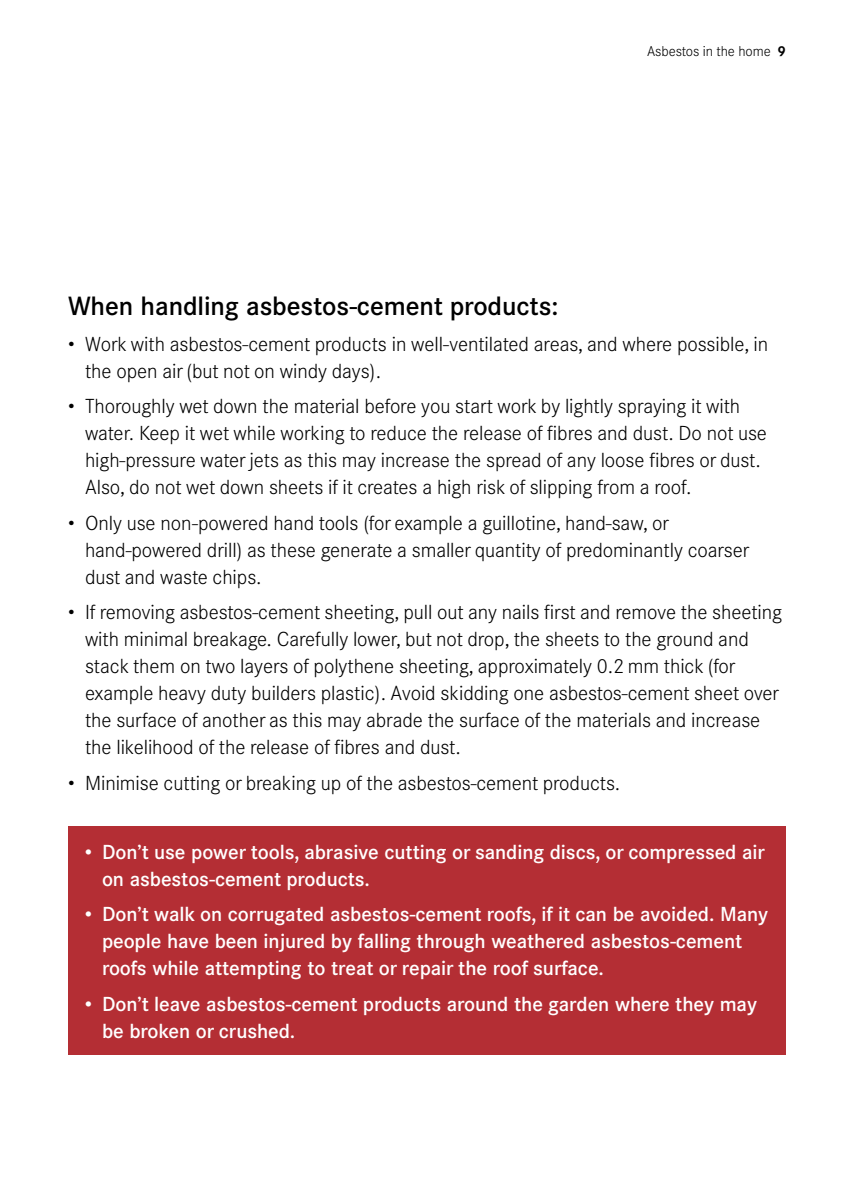
<style>
.page{position:relative;width:842px;height:1191px;background:#fff}
.page>*{position:absolute;margin:0;border:0;box-sizing:border-box;transform-origin:0 0}
.t1{font:500 26px "Corporate SBQ";letter-spacing:-.005em;color:#000}
.t2{font:300 20px/27px "Corporate SBQ";letter-spacing:-.005em;color:#000}
.t3{font:500 20px/27px "Corporate SBQ";letter-spacing:-.005em;color:#fff}
.t4{font:300 14px "Corporate SBQ";letter-spacing:-.005em;color:#000}
.s1{font-weight:700}
</style>
<div class="page">
<div style="left:68px;top:826px;width:717px;height:228px;background:#b42e34"></div>
<p class="t4" style="left:647px;top:43px;width:140px">Asbestos in the home <span class="s1">9</span></p>
<h1 class="t1" style="left:68px;top:290px;width:492px">When handling asbestos-cement products:</h1>
<p class="t2" style="left:85px;top:330px;width:685px;text-indent:-17px">• Work with asbestos-cement products in well-ventilated areas, and where possible, in the open air (but not on windy days).</p>
<p class="t2" style="left:85px;top:393px;width:683px;text-indent:-17px">• Thoroughly wet down the material before you start work by lightly spraying it with water. Keep it wet while working to reduce the release of fibres and dust. Do not use high-pressure water jets as this may increase the spread of any loose fibres or dust.<br>Also, do not wet down sheets if it creates a high risk of slipping from a roof.</p>
<p class="t2" style="left:85px;top:509px;width:666px;text-indent:-17px">• Only use non-powered hand tools (for example a guillotine, hand-saw, or hand‑powered drill) as these generate a smaller quantity of predominantly coarser dust and waste chips.</p>
<p class="t2" style="left:85px;top:599px;width:699px;text-indent:-17px">• If removing asbestos-cement sheeting, pull out any nails first and remove the sheeting with minimal breakage. Carefully lower, but not drop, the sheets to the ground and stack them on two layers of polythene sheeting, approximately 0.2 mm thick (for example heavy duty builders plastic). Avoid skidding one asbestos-cement sheet over the surface of another as this may abrade the surface of the materials and increase the likelihood of the release of fibres and dust.</p>
<p class="t2" style="left:68px;top:769px;width:554px">• Minimise cutting or breaking up of the asbestos-cement products.</p>
<p class="t3" style="left:102px;top:838px;width:664px;text-indent:-17px">• Don’t use power tools, abrasive cutting or sanding discs, or compressed air on asbestos-cement products.</p>
<p class="t3" style="left:102px;top:901px;width:668px;text-indent:-17px">• Don’t walk on corrugated asbestos-cement roofs, if it can be avoided. Many people have been injured by falling through weathered asbestos-cement roofs while attempting to treat or repair the roof surface.</p>
<p class="t3" style="left:102px;top:990px;width:656px;text-indent:-17px">• Don’t leave asbestos-cement products around the garden where they may be broken or crushed.</p>
</div>
